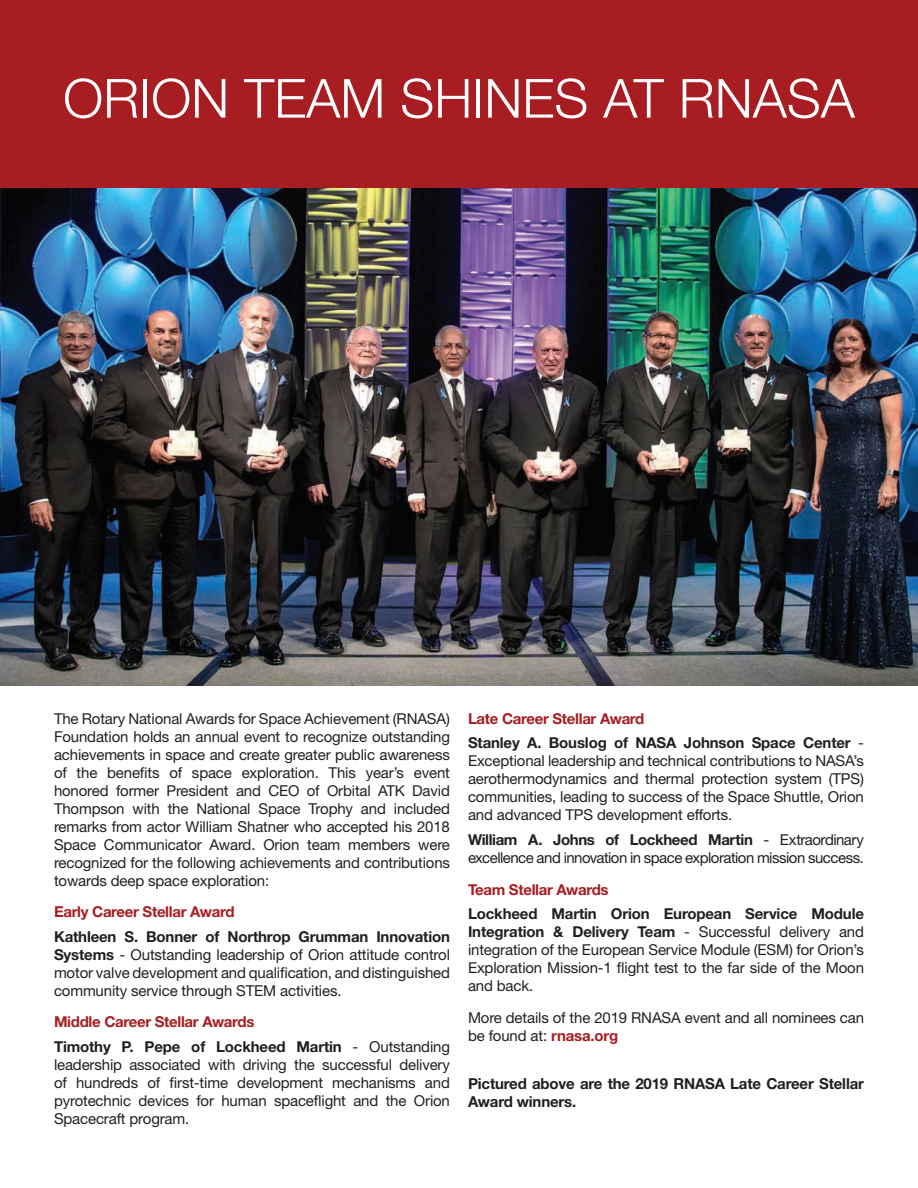
<style>
.page{position:relative;width:918px;height:1188px;background:#fff}
.page>*{position:absolute;margin:0;border:0;box-sizing:border-box;transform-origin:0 0}
.t1{font:300 54px "Helvetica Neue LT Std";color:#fff}
.t2{font:700 15.15px/18px "Helvetica Neue LT Std";letter-spacing:-.01em;color:#231f20}
.t3{font:15px/18px "Helvetica Neue LT Std";letter-spacing:-.01em;color:#231f20;text-align:justify}
.t4{font:700 15px/24.8px "Helvetica Neue LT Std";letter-spacing:-.01em;color:#231f20}
.t5{font:15px/18px "Helvetica Neue LT Std";letter-spacing:-.035em;color:#231f20}
.t6{font:700 15px "Helvetica Neue LT Std";letter-spacing:-.02em;color:#a71d21}
.s1{font-weight:700}
.s2{color:#a71d21}
.s3{font-weight:400}
.s4{font-weight:700;color:#a71d21}
</style>
<div class="page">
<div style="left:0;top:0;width:918px;height:189px;background:#a71d21"></div>
<img style="left:0;top:188px;width:918px;height:498px">
<h1 class="t1" style="left:63px;top:65px;width:793px">ORION TEAM SHINES AT RNASA</h1>
<p class="t3" style="left:54px;top:709px;width:398px">The Rotary National Awards for Space Achievement (RNASA)<br>Foundation holds an annual event to recognize outstanding achievements in space and create greater public awareness of the benefits of space exploration. This year’s event honored former President and CEO of Orbital ATK David Thompson with the National Space Trophy and included remarks from actor William Shatner who accepted his 2018<br>Space Communicator Award. Orion team members were recognized for the following achievements and contributions towards deep space exploration:</p>
<p class="t6" style="left:54px;top:902px;width:182px">Early Career Stellar Award</p>
<p class="t3" style="left:54px;top:927px;width:398px"><span class="s1">Kathleen S. Bonner of Northrop Grumman Innovation Systems</span> - Outstanding leadership of Orion attitude control motor valve development and qualification, and distinguished community service through STEM activities.</p>
<p class="t4" style="left:54px;top:1009px;width:398px"><span class="s2">Middle Career Stellar Awards<br></span>Timothy P. Pepe of Lockheed Martin <span class="s3">- Outstanding</span></p>
<p class="t3" style="left:54px;top:1055px;width:398px">leadership associated with driving the successful delivery of hundreds of first-time development mechanisms and pyrotechnic devices for human spaceflight and the Orion Spacecraft program.</p>
<p class="t4" style="left:468px;top:705px;width:397px"><span class="s2">Late Career Stellar Award<br></span>Stanley A. Bouslog of NASA Johnson Space Center <span class="s3">-</span></p>
<p class="t3" style="left:468px;top:752px;width:398px">Exceptional leadership and technical contributions to NASA’s aerothermodynamics and thermal protection system (TPS) communities, leading to success of the Space Shuttle, Orion and advanced TPS development efforts.</p>
<p class="t5" style="left:468px;top:830px;width:397px"><span class="s1">William A. Johns of Lockheed Martin</span> - Extraordinary excellence and innovation in space exploration mission success.</p>
<p class="t6" style="left:468px;top:880px;width:142px">Team Stellar Awards</p>
<p class="t3" style="left:468px;top:905px;width:398px"><span class="s1">Lockheed Martin Orion European Service Module Integration &amp; Delivery Team</span> - Successful delivery and integration of the European Service Module (ESM) for Orion’s Exploration Mission-1 flight test to the far side of the Moon and back.</p>
<p class="t3" style="left:468px;top:1008px;width:398px">More details of the 2019 RNASA event and all nominees can be found at: <span class="s4">rnasa.org</span></p>
<p class="t2" style="left:468px;top:1074px;width:398px">Pictured above are the 2019 RNASA Late Career Stellar<br>Award winners.</p>
</div>
